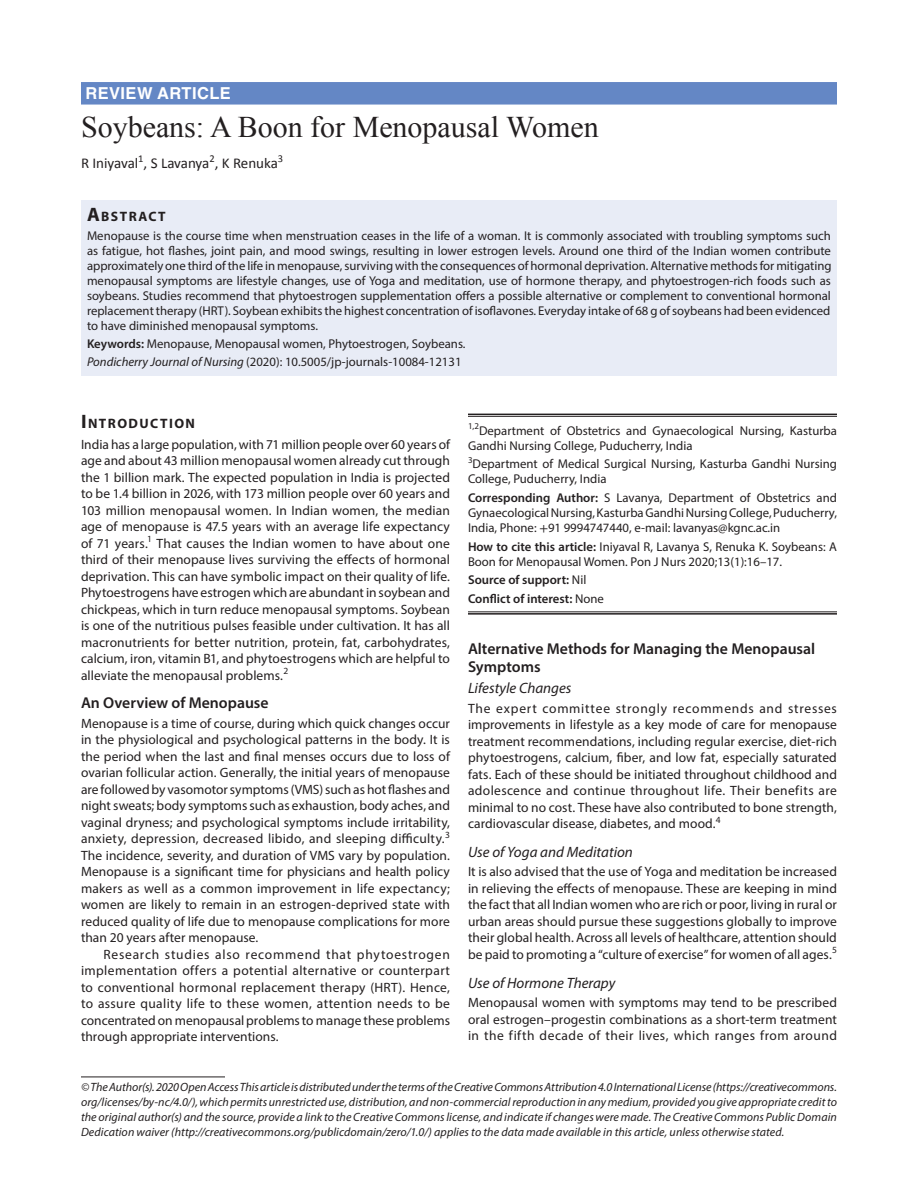
<style>
.page{position:relative;width:918px;height:1188px;background:#fff}
.page>*{position:absolute;margin:0;border:0;box-sizing:border-box;transform-origin:0 0}
.t1{font:30px "Times New Roman";color:#231f20}
.t2{font:700 16.5px "Helvetica LT Std";letter-spacing:.025em;color:#fff}
.t3{font:600 15.75px/18px "Myriad Pro";color:#231f20}
.t4{font:italic 15px "Myriad Pro";color:#231f20}
.t5{font:15px "Calibri";letter-spacing:-.005em;color:#231f20}
.t6{font:700 13.65px "Myriad Pro";letter-spacing:.105em;color:#231f20}
.t7{font:13.5px/16.5px "Myriad Pro";letter-spacing:.005em;color:#231f20;text-align:justify}
.t8{font:12.75px/15px "Myriad Pro";color:#231f20}
.t9{font:600 12.75px/18.3px "Myriad Pro";color:#231f20}
.t10{font:italic 12px/15px "Myriad Pro";letter-spacing:.005em;color:#231f20;text-align:justify}
.s1{font-size:19.5px}
.s2{font-weight:600}
.s3{font-style:italic}
.s4{font-family:"STIX"}
.s5{font-weight:400}
</style>
<div class="page">
<div style="left:81px;top:82px;width:756px;height:23px;background:#6487c5"></div>
<div style="left:81px;top:200px;width:756px;height:26px;background:#e8ecf6"></div>
<div style="left:81px;top:225px;width:756px;height:114px;background:#e8ecf6"></div>
<div style="left:81px;top:333px;width:756px;height:24px;background:#e8ecf6"></div>
<div style="left:81px;top:351px;width:756px;height:24px;background:#e8ecf6"></div>
<hr style="left:468px;top:414px;width:369px;height:1px;background:#231f20">
<hr style="left:468px;top:416px;width:369px;height:1px;background:#231f20">
<hr style="left:468px;top:612px;width:369px;height:1px;background:#231f20">
<hr style="left:468px;top:613px;width:369px;height:2px;background:#231f20">
<hr style="left:81px;top:1077px;width:144px;height:1px;background:#231f20">
<p class="t2" style="left:86px;top:83px;width:147px">REVIEW ARTICLE</p>
<h1 class="t1" style="left:81px;top:107px;width:519px">Soybeans: A Boon for Menopausal Women</h1>
<p class="t5" style="left:81px;top:154px;width:204px">R Iniyaval<sup>1</sup>, S Lavanya<sup>2</sup>, K Renuka<sup>3</sup></p>
<p class="t6" style="left:87px;top:207px;width:80px"><span class="s1">A</span>BSTRACT</p>
<p class="t8" style="left:87px;top:228px;width:746px;text-align:justify">Menopause is the course time when menstruation ceases in the life of a woman. It is commonly associated with troubling symptoms such as fatigue, hot flashes, joint pain, and mood swings, resulting in lower estrogen levels. Around one third of the Indian women contribute approximately one third of the life in menopause, surviving with the consequences of hormonal deprivation. Alternative methods for mitigating menopausal symptoms are lifestyle changes, use of Yoga and meditation, use of hormone therapy, and phytoestrogen-rich foods such as soybeans. Studies recommend that phytoestrogen supplementation offers a possible alternative or complement to conventional hormonal replacement therapy (HRT). Soybean exhibits the highest concentration of isoflavones. Everyday intake of 68 g of soybeans had been evidenced to have diminished menopausal symptoms.</p>
<p class="t8" style="left:87px;top:335px;width:380px;line-height:18px"><span class="s2">Keywords:</span> Menopause, Menopausal women, Phytoestrogen, Soybeans.<br><span class="s3">Pondicherry Journal of Nursing</span> (2020): 10.5005/jp-journals-10084-12131</p>
<p class="t6" style="left:81px;top:414px;width:116px"><span class="s1">I</span>NTRODUCTION</p>
<p class="t7" style="left:81px;top:436px;width:371px">India has a large population, with 71 million people over 60 years of age and about 43 million menopausal women already cut through the 1 billion mark. The expected population in India is projected to be 1.4 billion in 2026, with 173 million people over 60 years and 103 million menopausal women. In Indian women, the median age of menopause is 47.5 years with an average life expectancy of 71 years.<sup>1</sup> That causes the Indian women to have about one third of their menopause lives surviving the effects of hormonal deprivation. This can have symbolic impact on their quality of life.<br>Phytoestrogens have estrogen which are abundant in soybean and chickpeas, which in turn reduce menopausal symptoms. Soybean is one of the nutritious pulses feasible under cultivation. It has all macronutrients for better nutrition, protein, fat, carbohydrates, calcium, iron, vitamin B1, and phytoestrogens which are helpful to alleviate the menopausal problems.<sup>2</sup></p>
<p class="t3" style="left:81px;top:694px;width:189px">An Overview of Menopause</p>
<p class="t7" style="left:81px;top:715px;width:371px">Menopause is a time of course, during which quick changes occur in the physiological and psychological patterns in the body. It is the period when the last and final menses occurs due to loss of ovarian follicular action. Generally, the initial years of menopause are followed by vasomotor symptoms (VMS) such as hot flashes and night sweats; body symptoms such as exhaustion, body aches, and vaginal dryness; and psychological symptoms include irritability, anxiety, depression, decreased libido, and sleeping difficulty.<sup>3<br></sup>The incidence, severity, and duration of VMS vary by population.<br>Menopause is a significant time for physicians and health policy makers as well as a common improvement in life expectancy; women are likely to remain in an estrogen-deprived state with reduced quality of life due to menopause complications for more than 20 years after menopause.</p>
<p class="t7" style="left:81px;top:946px;width:371px;text-indent:23px">Research studies also recommend that phytoestrogen implementation offers a potential alternative or counterpart to conventional hormonal replacement therapy (HRT). Hence, to assure quality life to these women, attention needs to be concentrated on menopausal problems to manage these problems through appropriate interventions.</p>
<p class="t8" style="left:468px;top:422px;width:371px"><sup>1,2</sup>Department of Obstetrics and Gynaecological Nursing, Kasturba<br>Gandhi Nursing College, Puducherry, India</p>
<p class="t8" style="left:468px;top:456px;width:371px"><sup>3</sup>Department of Medical Surgical Nursing, Kasturba Gandhi Nursing<br>College, Puducherry, India</p>
<p class="t8" style="left:468px;top:490px;width:371px;text-align:justify"><span class="s2">Corresponding Author:</span> S Lavanya, Department of Obstetrics and Gynaecological Nursing, Kasturba Gandhi Nursing College, Puducherry, India, Phone: <span class="s4">+</span>91 9994747440, e-mail: lavanyas@kgnc.ac.in</p>
<p class="t8" style="left:468px;top:539px;width:370px"><span class="s2">How to cite this article:</span> Iniyaval R, Lavanya S, Renuka K. Soybeans: A<br>Boon for Menopausal Women. Pon J Nurs 2020;13(1):16–17.</p>
<p class="t9" style="left:468px;top:571px;width:137px">Source of support: <span class="s5">Nil<br></span>Conflict of interest: <span class="s5">None</span></p>
<p class="t3" style="left:468px;top:640px;width:349px">Alternative Methods for Managing the Menopausal<br>Symptoms</p>
<p class="t4" style="left:468px;top:679px;width:105px">Lifestyle Changes</p>
<p class="t7" style="left:468px;top:700px;width:371px">The expert committee strongly recommends and stresses improvements in lifestyle as a key mode of care for menopause treatment recommendations, including regular exercise, diet-rich phytoestrogens, calcium, fiber, and low fat, especially saturated fats. Each of these should be initiated throughout childhood and adolescence and continue throughout life. Their benefits are minimal to no cost. These have also contributed to bone strength, cardiovascular disease, diabetes, and mood.<sup>4</sup></p>
<p class="t4" style="left:468px;top:843px;width:166px">Use of Yoga and Meditation</p>
<p class="t7" style="left:468px;top:863px;width:371px">It is also advised that the use of Yoga and meditation be increased in relieving the effects of menopause. These are keeping in mind the fact that all Indian women who are rich or poor, living in rural or urban areas should pursue these suggestions globally to improve their global health. Across all levels of healthcare, attention should be paid to promoting a “culture of exercise” for women of all ages.<sup>5</sup></p>
<p class="t4" style="left:468px;top:974px;width:149px">Use of Hormone Therapy</p>
<p class="t7" style="left:468px;top:994px;width:371px">Menopausal women with symptoms may tend to be prescribed oral estrogen–progestin combinations as a short-term treatment in the fifth decade of their lives, which ranges from around</p>
<p class="t10" style="left:81px;top:1079px;width:758px">© The Author(s). 2020 Open Access This article is distributed under the terms of the Creative Commons Attribution 4.0 International License (https://creativecommons. org/licenses/by-nc/4.0/), which permits unrestricted use, distribution, and non-commercial reproduction in any medium, provided you give appropriate credit to the original author(s) and the source, provide a link to the Creative Commons license, and indicate if changes were made. The Creative Commons Public Domain Dedication waiver (http://creativecommons.org/publicdomain/zero/1.0/) applies to the data made available in this article, unless otherwise stated.</p>
</div>
